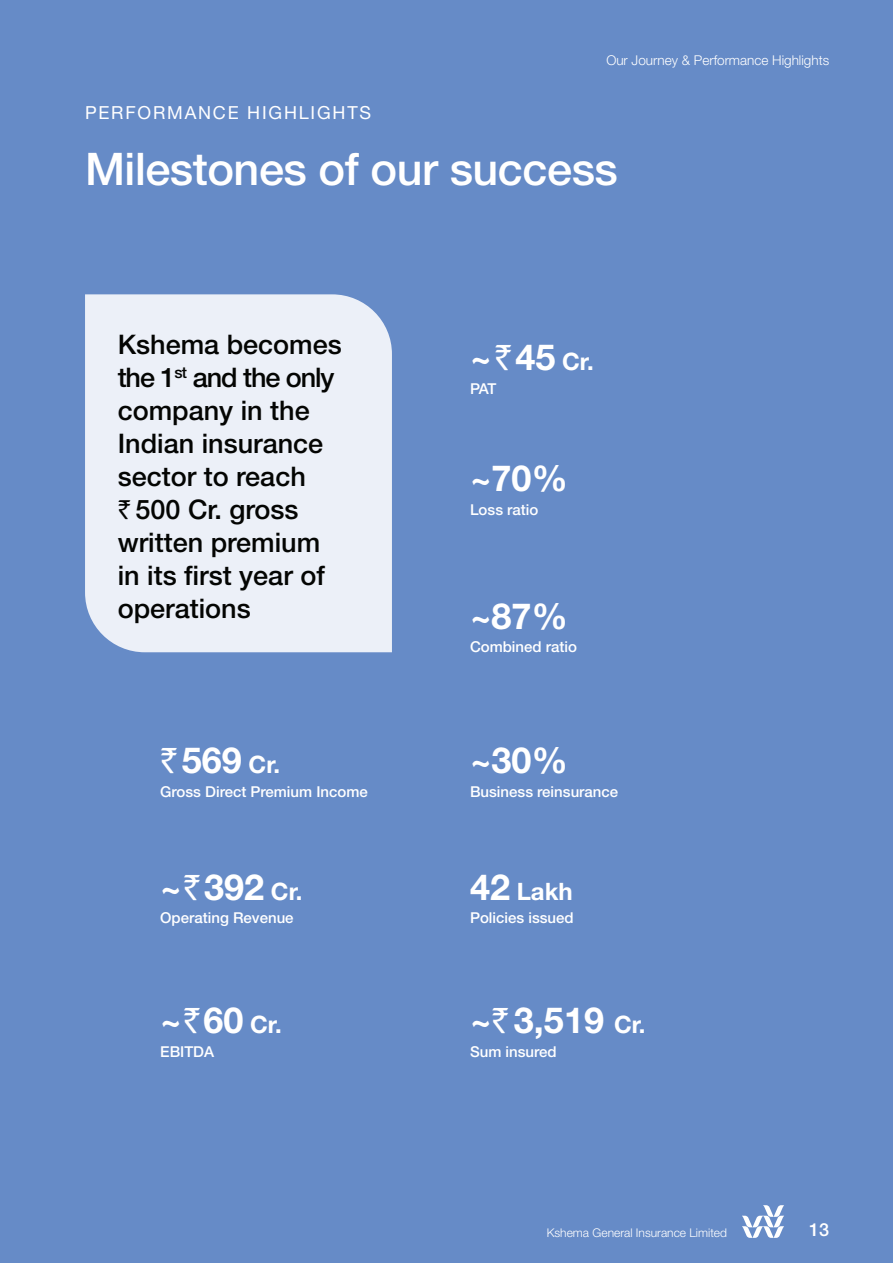
<style>
.page{position:relative;width:893px;height:1263px;background:#668bc7}
.page>*{position:absolute;margin:0;border:0;box-sizing:border-box;transform-origin:0 0}
.t1{font:500 45px "Helvetica Neue LT Std";letter-spacing:-.01em;color:#fff}
.t2{font:700 36px "Helvetica Neue LT Std";color:#fff}
.t3{font:500 27px/33px "Helvetica Neue LT Std";color:#040503}
.t4{font:700 24px "Helvetica Neue LT Std";color:#fff}
.t5{font:18px "Helvetica Neue LT Std";letter-spacing:.1em;color:#fff}
.t6{font:500 18px "Helvetica Neue LT Std";color:#fff}
.t7{font:500 15px "Helvetica Neue LT Std";color:#fff}
.t8{font:300 13.5px "Helvetica Neue LT Std";color:#fff}
.t9{font:300 12px "Helvetica Neue LT Std";color:#fff}
.s1{font-family:"Rupee";font-weight:400}
.s2{font-size:24px}
.s3{font-size:36px}
</style>
<div class="page">
<div style="left:85px;top:294px;width:307px;height:358px;background:#ecf0f8"></div>
<svg style="left:742px;top:1205px;width:42px;height:33px"></svg>
<p class="t5" style="left:85px;top:102px;width:288px">PERFORMANCE HIGHLIGHTS</p>
<p class="t8" style="left:606px;top:52px;width:224px">Our Journey &amp; Performance Highlights</p>
<h1 class="t1" style="left:85px;top:142px;width:534px">Milestones of our success</h1>
<p class="t3" style="left:118px;top:328px;width:226px">Kshema becomes the 1<sup>st</sup> and the only company in the<br>Indian insurance sector to reach<br><span class="s1">`</span> 500 Cr. gross written premium in its first year of operations</p>
<h2 class="t2" style="left:160px;top:738px;width:121px"><span class="s1">`</span>569 <span class="s2">Cr.</span></h2>
<p class="t7" style="left:160px;top:783px;width:209px">Gross Direct Premium Income</p>
<h2 class="t2" style="left:160px;top:864px;width:144px">~<span class="s1">`</span>392 <span class="s2">Cr.</span></h2>
<p class="t7" style="left:160px;top:909px;width:135px">Operating Revenue</p>
<h2 class="t2" style="left:160px;top:998px;width:123px">~<span class="s1">`</span>60 <span class="s2">Cr.</span></h2>
<p class="t7" style="left:160px;top:1042px;width:55px">EBITDA</p>
<h2 class="t2" style="left:470px;top:335px;width:125px">~<span class="s1">`</span>45 <span class="s2">Cr.</span></h2>
<p class="t7" style="left:470px;top:380px;width:28px">PAT</p>
<h2 class="t2" style="left:470px;top:456px;width:99px">~70%</h2>
<p class="t7" style="left:470px;top:500px;width:70px">Loss ratio</p>
<h2 class="t2" style="left:470px;top:593px;width:99px">~87%</h2>
<p class="t7" style="left:470px;top:638px;width:108px">Combined ratio</p>
<h2 class="t2" style="left:470px;top:738px;width:99px">~30%</h2>
<p class="t7" style="left:470px;top:783px;width:150px">Business reinsurance</p>
<p class="t4" style="left:470px;top:876px;width:104px"><span class="s3">42</span> Lakh</p>
<p class="t7" style="left:470px;top:909px;width:105px">Policies issued</p>
<h2 class="t2" style="left:470px;top:998px;width:177px">~<span class="s1">`</span>3,519 <span class="s2">Cr.</span></h2>
<p class="t7" style="left:470px;top:1042px;width:88px">Sum insured</p>
<p class="t9" style="left:547px;top:1225px;width:182px">Kshema General Insurance Limited</p>
<p class="t6" style="left:809px;top:1219px;width:22px">13</p>
</div>
